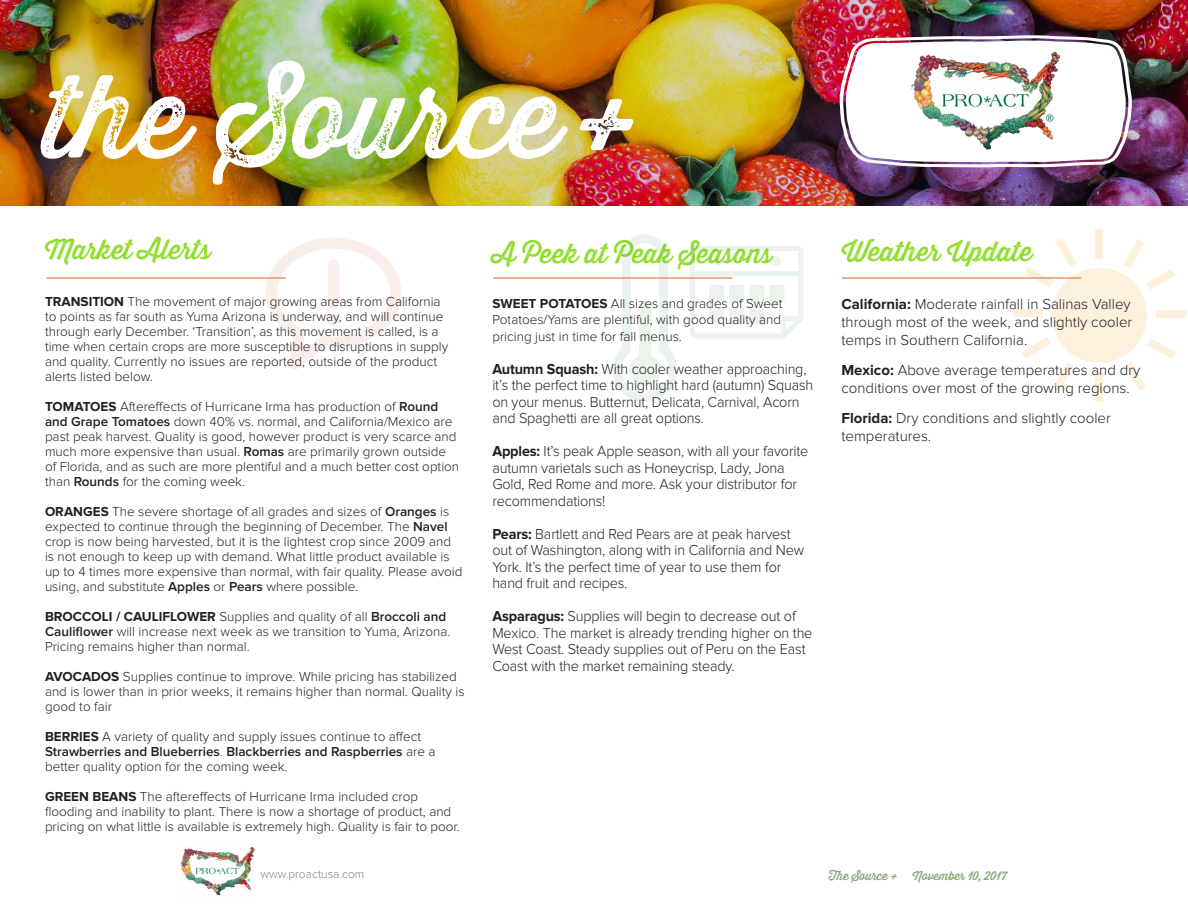
<style>
.page{position:relative;width:1188px;height:918px;background:#fff}
.page>*{position:absolute;margin:0;border:0;box-sizing:border-box;transform-origin:0 0}
.t1{font:114px "Thirsty Rough Reg Two";color:#fff}
.t2{font:27px "Thirsty Rough Reg One";color:#8fde2b}
.t3{font:300 15px/16.5px "Proxima Nova";letter-spacing:-.01em;color:#231f20;scale:.96 1}
.t4{font:300 15px/18px "Proxima Nova";letter-spacing:-.01em;color:#231f20}
.t5{font:300 13.5px/15px "Proxima Nova";color:#231f20}
.t6{font:12px "Thirsty Rough Reg One";color:#88a678}
.t7{font:300 12px "Proxima Nova";color:#808285}
.s1{font-weight:700}
.s2{font-weight:600}
</style>
<div class="page">
<img style="left:0;top:0;width:1188px;height:206px">
<img style="left:840px;top:35px;width:292px;height:132px">
<img style="left:181px;top:847px;width:73px;height:49px">
<svg style="left:612px;top:234px;width:66px;height:168px"></svg>
<svg style="left:690px;top:246px;width:113px;height:92px"></svg>
<svg style="left:266px;top:238px;width:135px;height:132px"></svg>
<div style="left:328px;top:260px;width:11px;height:49px;background:#f9eee9;border-radius:6px"></div>
<hr style="left:46px;top:278px;width:240px;height:1px;background:#d16727">
<hr style="left:493px;top:278px;width:239px;height:1px;background:#d16727">
<hr style="left:842px;top:278px;width:239px;height:1px;background:#d16727">
<div style="left:1096px;top:230px;width:7px;height:29px;background:#fdf0dd"></div>
<div style="left:1095px;top:372px;width:8px;height:29px;background:#fdf0dd"></div>
<div style="left:1156px;top:310px;width:30px;height:8px;background:#fdf0dd"></div>
<div style="left:1013px;top:309px;width:30px;height:8px;background:#fdf0dd"></div>
<svg style="left:1024px;top:238px;width:53px;height:50px"></svg>
<svg style="left:1125px;top:339px;width:51px;height:52px"></svg>
<svg style="left:1022px;top:337px;width:52px;height:54px"></svg>
<svg style="left:1124px;top:239px;width:51px;height:51px"></svg>
<div style="left:1052px;top:268px;width:95px;height:95px;background:#fdf0dd;border-radius:50%"></div>
<img style="left:912px;top:52px;width:148px;height:99px">
<h1 class="t1" style="left:45px;top:33px;width:599px">the Source +</h1>
<h2 class="t2" style="left:45px;top:230px;width:167px">Market Alerts</h2>
<h2 class="t2" style="left:492px;top:233px;width:281px">A Peek at Peak Seasons</h2>
<h2 class="t2" style="left:842px;top:232px;width:192px">Weather Update</h2>
<p class="t5" style="left:45px;top:295px;width:405px"><span class="s1">TRANSITION</span> The movement of major growing areas from California to points as far south as Yuma Arizona is underway, and will continue through early December. ‘Transition’, as this movement is called, is a time when certain crops are more susceptible to disruptions in supply and quality. Currently no issues are reported, outside of the product alerts listed below.</p>
<p class="t5" style="left:45px;top:400px;width:416px"><span class="s1">TOMATOES</span> Aftereffects of Hurricane Irma has production of <span class="s2">Round and Grape Tomatoes</span> down 40% vs. normal, and California/Mexico are past peak harvest. Quality is good, however product is very scarce and much more expensive than usual. <span class="s2">Romas</span> are primarily grown outside of Florida, and as such are more plentiful and a much better cost option than <span class="s2">Rounds</span> for the coming week.</p>
<p class="t5" style="left:45px;top:505px;width:419px"><span class="s1">ORANGES</span> The severe shortage of all grades and sizes of <span class="s2">Oranges</span> is expected to continue through the beginning of December. The <span class="s2">Navel </span>crop is now being harvested, but it is the lightest crop since 2009 and is not enough to keep up with demand. What little product available is up to 4 times more expensive than normal, with fair quality. Please avoid using, and substitute <span class="s2">Apples</span> or <span class="s2">Pears</span> where possible.</p>
<p class="t5" style="left:45px;top:610px;width:407px"><span class="s1">BROCCOLI / CAULIFLOWER</span> Supplies and quality of all <span class="s2">Broccoli and<br>Cauliflower</span> will increase next week as we transition to Yuma, Arizona.<br>Pricing remains higher than normal.</p>
<p class="t5" style="left:45px;top:670px;width:421px"><span class="s1">AVOCADOS</span> Supplies continue to improve. While pricing has stabilized and is lower than in prior weeks, it remains higher than normal. Quality is good to fair</p>
<p class="t5" style="left:45px;top:730px;width:392px"><span class="s1">BERRIES</span> A variety of quality and supply issues continue to affect<br><span class="s2">Strawberries and Blueberries</span>. <span class="s2">Blackberries and Raspberries</span> are a better quality option for the coming week.</p>
<p class="t5" style="left:45px;top:790px;width:416px"><span class="s1">GREEN BEANS</span> The aftereffects of Hurricane Irma included crop flooding and inability to plant. There is now a shortage of product, and pricing on what little is available is extremely high. Quality is fair to poor.</p>
<p class="t5" style="left:492px;top:295px;width:292px;line-height:16.5px;text-align:justify"><span class="s1">SWEET POTATOES</span> All sizes and grades of Sweet Potatoes/Yams are plentiful, with good quality and pricing just in time for fall menus.</p>
<p class="t3" style="left:492px;top:361px;width:336px"><span class="s1">Autumn Squash:</span> With cooler weather approaching, it’s the perfect time to highlight hard (autumn) Squash on your menus. Butternut, Delicata, Carnival, Acorn and Spaghetti are all great options.</p>
<p class="t3" style="left:492px;top:444px;width:331px"><span class="s1">Apples:</span> It’s peak Apple season, with all your favorite autumn varietals such as Honeycrisp, Lady, Jona Gold, Red Rome and more. Ask your distributor for recommendations!</p>
<p class="t3" style="left:492px;top:526px;width:326px"><span class="s1">Pears:</span> Bartlett and Red Pears are at peak harvest out of Washington, along with in California and New York. It’s the perfect time of year to use them for hand fruit and recipes.</p>
<p class="t3" style="left:492px;top:609px;width:335px"><span class="s1">Asparagus:</span> Supplies will begin to decrease out of Mexico. The market is already trending higher on the West Coast. Steady supplies out of Peru on the East Coast with the market remaining steady.</p>
<p class="t4" style="left:842px;top:295px;width:292px;text-align:justify"><span class="s1">California:</span> Moderate rainfall in Salinas Valley through most of the week, and slightly cooler temps in Southern California.</p>
<p class="t4" style="left:842px;top:361px;width:300px"><span class="s1">Mexico:</span> Above average temperatures and dry conditions over most of the growing regions.</p>
<p class="t4" style="left:842px;top:409px;width:271px"><span class="s1">Florida:</span> Dry conditions and slightly cooler temperatures.</p>
<p class="t7" style="left:260px;top:868px;width:105px">www.proactusa.com</p>
<p class="t6" style="left:829px;top:867px;width:71px">The Source +</p>
<p class="t6" style="left:913px;top:867px;width:96px">November 10, 2017</p>
</div>
